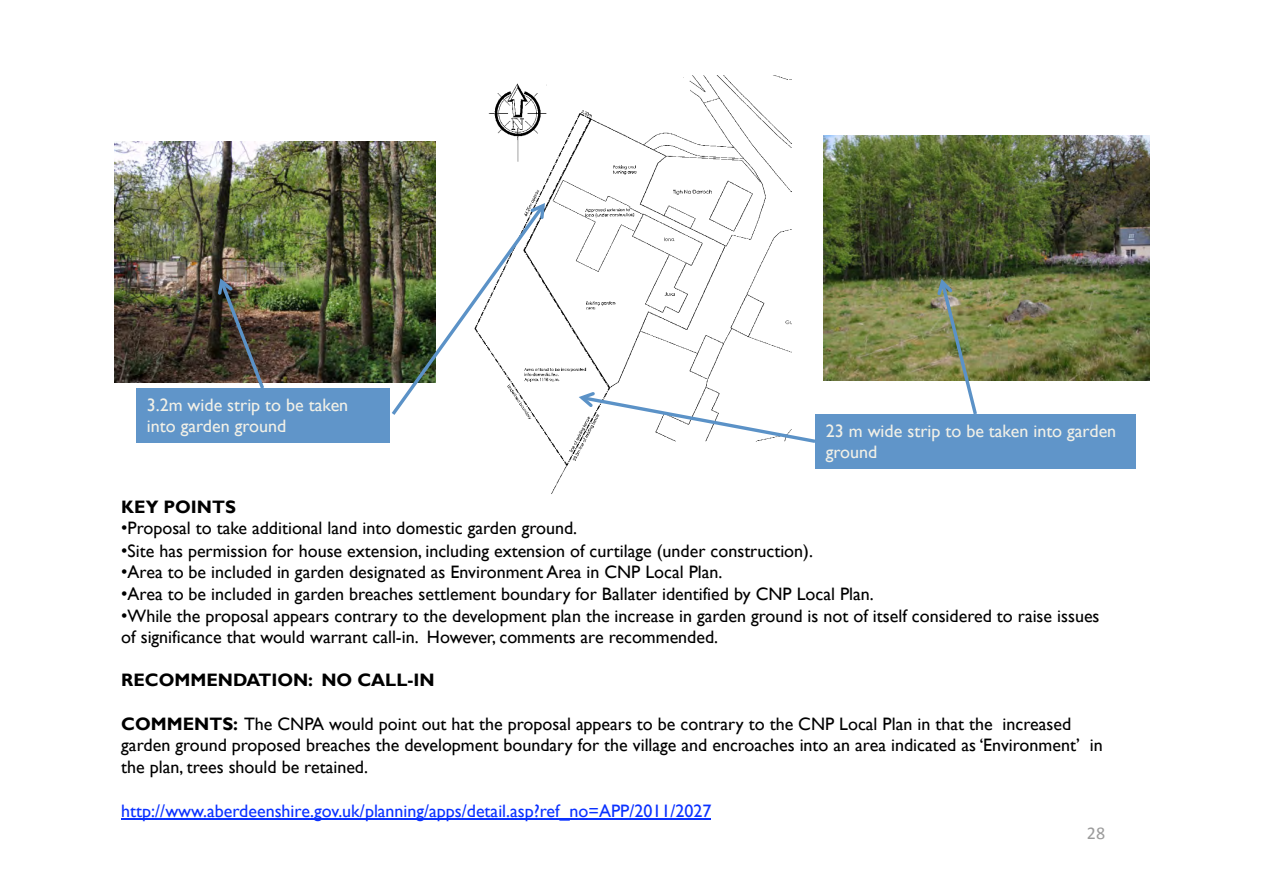
<style>
.page{position:relative;width:1263px;height:893px;background:#fff}
.page>*{position:absolute;margin:0;border:0;box-sizing:border-box;transform-origin:0 0}
.t1{font:18px/21.8px "Gill Sans";color:#000}
.t2{font:18px "Gill Sans";color:#0a31ff}
.t3{font:18px/21px "Gill Sans";color:#f1f0e7}
.t4{font:700 18px "Gill Sans";color:#000}
.t5{font:18px "Calibri";color:#9b9b9b}
.s1{font-family:"Arial"}
.s2{font-weight:700}
</style>
<div class="page">
<img style="left:115px;top:142px;width:320px;height:240px">
<img style="left:823px;top:135px;width:327px;height:245px">
<div style="left:136px;top:388px;width:253px;height:55px;background:#6095c9"></div>
<div style="left:815px;top:414px;width:321px;height:54px;background:#6095c9"></div>
<img style="left:217px;top:277px;width:50px;height:111px">
<svg style="left:937px;top:278px;width:42px;height:136px"></svg>
<hr style="left:121px;top:818px;width:590px;height:1px;background:#0a31ff">
<img style="left:488px;top:76px;width:303px;height:418px">
<svg style="left:578px;top:392px;width:237px;height:53px"></svg>
<svg style="left:388px;top:201px;width:160px;height:218px"></svg>
<p class="t3" style="left:147px;top:396px;width:203px">3.2m wide strip to be taken into garden ground</p>
<p class="t3" style="left:826px;top:422px;width:292px">23 m wide strip to be taken into garden ground</p>
<p class="t4" style="left:121px;top:500px;width:116px">KEY POINTS</p>
<p class="t1" style="left:121px;top:519px;width:457px"><span class="s1">•</span>Proposal to take additional land into domestic garden ground.</p>
<p class="t1" style="left:121px;top:541px;width:693px"><span class="s1">•</span>Site has permission for house extension, including extension of curtilage (under construction).</p>
<p class="t1" style="left:121px;top:562px;width:603px"><span class="s1">•</span>Area to be included in garden designated as Environment Area in CNP Local Plan.</p>
<p class="t1" style="left:121px;top:585px;width:754px"><span class="s1">•</span>Area to be included in garden breaches settlement boundary for Ballater identified by CNP Local Plan.</p>
<p class="t1" style="left:121px;top:606px;width:980px;line-height:21px"><span class="s1">•</span>While the proposal appears contrary to the development plan the increase in garden ground is not of itself considered to raise issues of significance that would warrant call-in. However, comments are recommended.</p>
<p class="t4" style="left:121px;top:672px;width:315px">RECOMMENDATION: NO CALL-IN</p>
<p class="t1" style="left:121px;top:714px;width:983px"><span class="s2">COMMENTS:</span> The CNPA would point out hat the proposal appears to be contrary to the CNP Local Plan in that the increased garden ground proposed breaches the development boundary for the village and encroaches into an area indicated as ‘Environment’ in the plan, trees should be retained.</p>
<p class="t2" style="left:121px;top:803px;width:592px">http://www.aberdeenshire.gov.uk/planning/apps/detail.asp?ref_no=APP/2011/2027</p>
<p class="t5" style="left:1087px;top:826px;width:20px">28</p>
</div>
